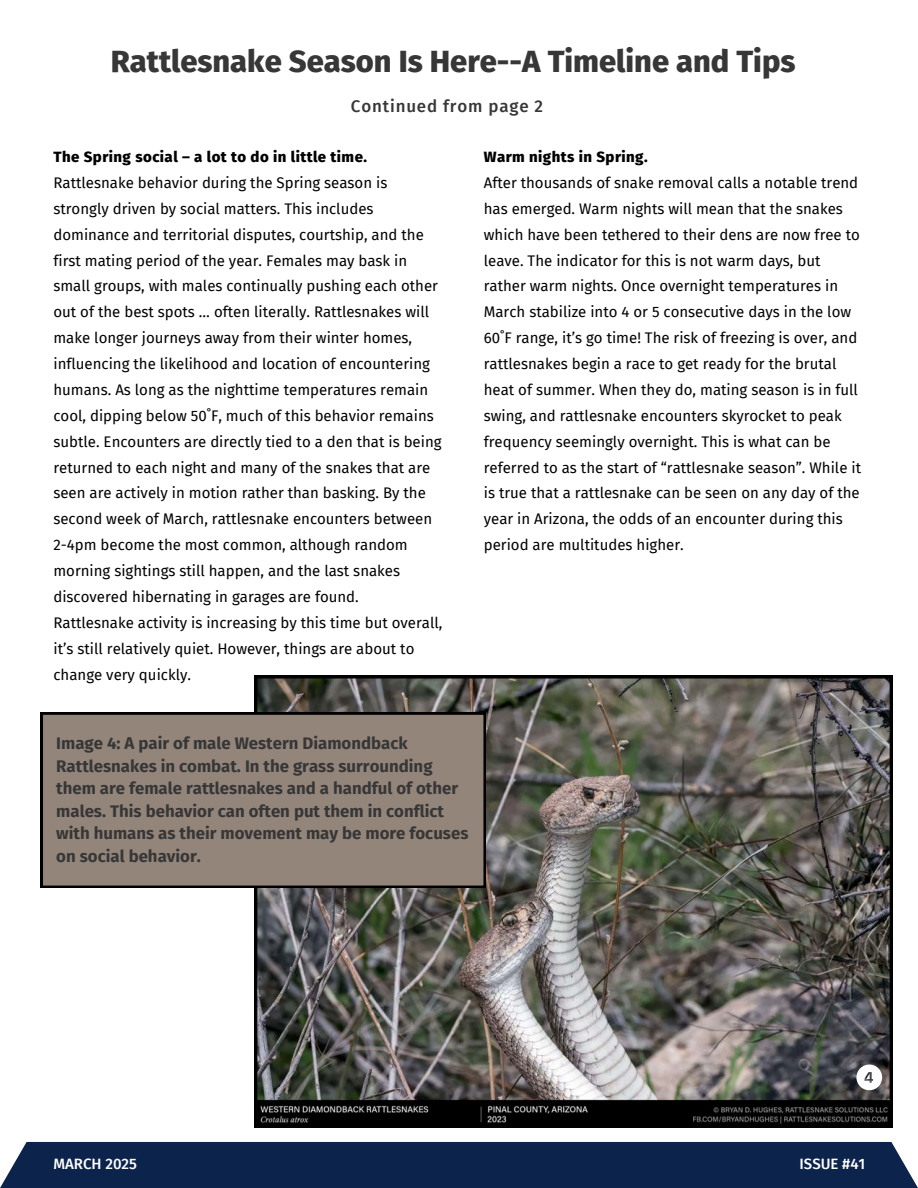
<style>
.page{position:relative;width:918px;height:1188px;background:#fff}
.page>*{position:absolute;margin:0;border:0;box-sizing:border-box;transform-origin:0 0}
.t1{font:800 30.9px "Fira Sans";color:#373737}
.t2{font:500 16.95px "Fira Sans";letter-spacing:.05em;color:#373737}
.t3{font:700 16.8px/22.5px "Fira Sans";color:#373737}
.t4{font:15px/25.8px "Fira Sans";color:#000}
.t5{font:800 15px "Fira Sans";letter-spacing:.03em;color:#000}
.t6{font:500 15px "Fira Sans";color:#fff}
</style>
<div class="page">
<div style="left:0;top:1142px;width:918px;height:46px;background:#0c234b"></div>
<img style="left:255px;top:676px;width:638px;height:452px">
<div style="left:41px;top:713px;width:445px;height:175px;background:#94857b"></div>
<svg style="left:856px;top:1065px;width:26px;height:25px"></svg>
<p class="t1" style="left:111px;top:43px;width:686px">Rattlesnake Season Is Here--A Timeline and Tips</p>
<h2 class="t2" style="left:351px;top:96px;width:194px">Continued from page 2</h2>
<h1 class="t5" style="left:53px;top:148px;width:315px">The Spring social – a lot to do in little time.</h1>
<h2 class="t4" style="left:53px;top:170px;width:391px">Rattlesnake behavior during the Spring season is strongly driven by social matters. This includes dominance and territorial disputes, courtship, and the first mating period of the year. Females may bask in small groups, with males continually pushing each other out of the best spots … often literally. Rattlesnakes will make longer journeys away from their winter homes, influencing the likelihood and location of encountering humans. As long as the nighttime temperatures remain cool, dipping below 50˚F, much of this behavior remains subtle. Encounters are directly tied to a den that is being returned to each night and many of the snakes that are seen are actively in motion rather than basking. By the second week of March, rattlesnake encounters between 2-4pm become the most common, although random morning sightings still happen, and the last snakes discovered hibernating in garages are found.<br>Rattlesnake activity is increasing by this time but overall, it’s still relatively quiet. However, things are about to change very quickly.</h2>
<p class="t5" style="left:484px;top:148px;width:165px">Warm nights in Spring.</p>
<p class="t4" style="left:484px;top:170px;width:379px">After thousands of snake removal calls a notable trend has emerged. Warm nights will mean that the snakes which have been tethered to their dens are now free to leave. The indicator for this is not warm days, but rather warm nights. Once overnight temperatures in March stabilize into 4 or 5 consecutive days in the low 60˚F range, it’s go time! The risk of freezing is over, and rattlesnakes begin a race to get ready for the brutal heat of summer. When they do, mating season is in full swing, and rattlesnake encounters skyrocket to peak frequency seemingly overnight. This is what can be referred to as the start of “rattlesnake season”. While it is true that a rattlesnake can be seen on any day of the year in Arizona, the odds of an encounter during this period are multitudes higher.</p>
<p class="t3" style="left:56px;top:733px;width:414px">Image 4: A pair of male Western Diamondback Rattlesnakes in combat. In the grass surrounding them are female rattlesnakes and a handful of other males. This behavior can often put them in conflict with humans as their movement may be more focuses on social behavior.</p>
<p class="t6" style="left:53px;top:1155px;width:85px">MARCH 2025</p>
<p class="t6" style="left:800px;top:1155px;width:67px">ISSUE #41</p>
</div>
